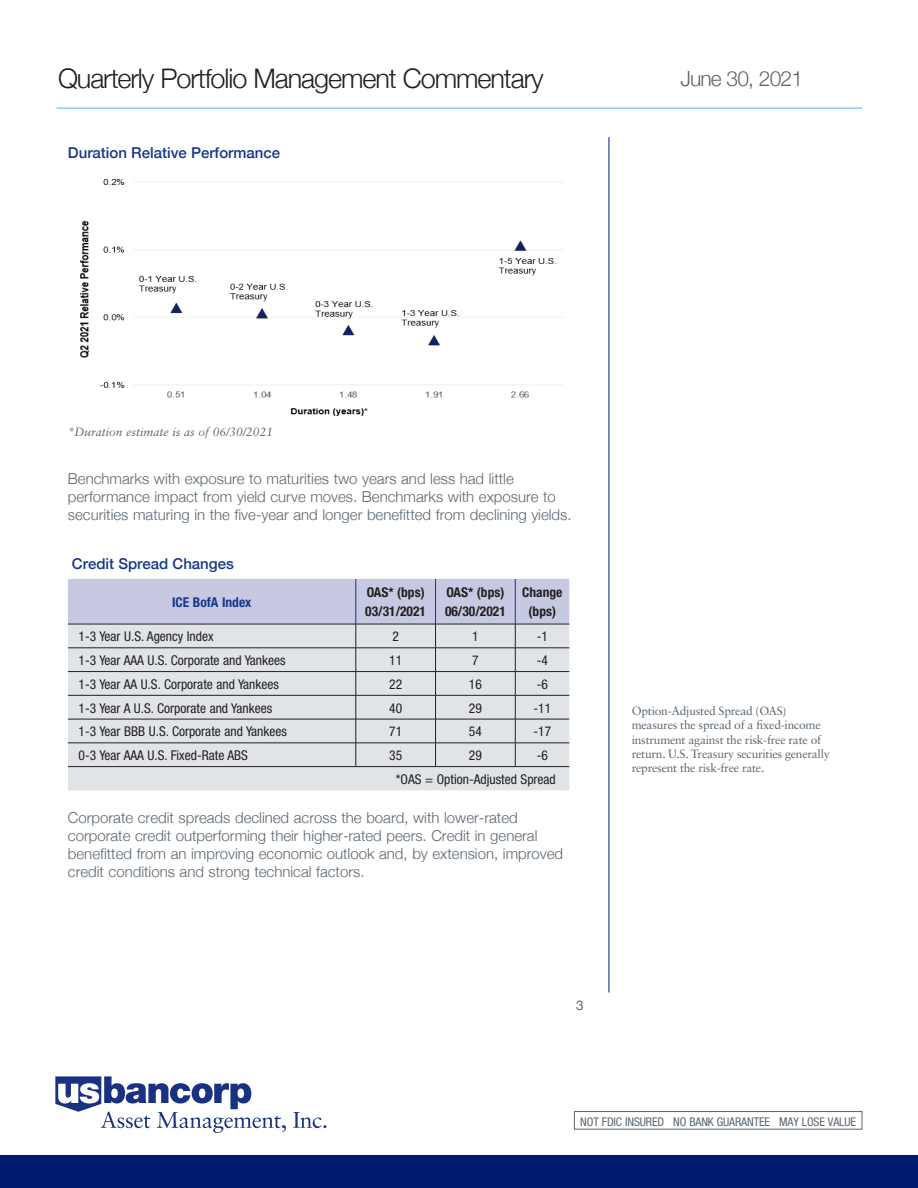
<style>
.page{position:relative;width:918px;height:1188px;background:#fff}
.page>*{position:absolute;margin:0;border:0;box-sizing:border-box;transform-origin:0 0}
.t1{font:300 27px "Helvetica Neue";letter-spacing:-.04em;color:#231f20}
.t2{font:300 21px "Helvetica Neue";letter-spacing:-.04em;color:#5a6670}
.t3{font:300 15px/18px "Helvetica Neue";color:#5a6670}
.t4{font:500 15px "Helvetica Neue";color:#153889}
.t5{font:condensed 13.5px "Helvetica Neue";color:#231f20}
.t6{font:700 condensed 13.5px "Helvetica Neue";color:#231f20}
.t7{font:700 condensed 13.5px "Helvetica Neue";color:#153889}
.t8{font:13.5px "Helvetica Neue";color:#5a6670}
.t9{font:12px/14.4px "Sabon LT Std";letter-spacing:-.02em;color:#5a6670}
.t10{font:condensed 12px "Helvetica Neue";letter-spacing:-.01em;color:#5a6670}
.t11{font:italic 12px "Sabon LT Std";color:#5a6670}
</style>
<div class="page">
<div style="left:574px;top:1111px;width:288px;height:19px;border:1px solid #5a6670"></div>
<svg style="left:55px;top:1076px;width:231px;height:57px"></svg>
<svg style="left:293px;top:1112px;width:33px;height:16px"></svg>
<div style="left:0;top:1155px;width:918px;height:33px;background:#001c70"></div>
<hr style="left:57px;top:107px;width:805px;height:2px;background:#53b3e8">
<img style="left:80px;top:179px;width:483px;height:237px">
<hr style="left:609px;top:137px;width:1px;height:856px;background:#001c70">
<div style="left:68px;top:767px;width:501px;height:23px;background:#e1e4e7"></div>
<svg style="left:68px;top:579px;width:501px;height:187px;background:#d3d5de"></svg>
<hr style="left:68px;top:766px;width:288px;height:1px;background:#231f20">
<hr style="left:356px;top:766px;width:80px;height:1px;background:#231f20">
<hr style="left:436px;top:766px;width:79px;height:1px;background:#231f20">
<hr style="left:515px;top:766px;width:54px;height:1px;background:#231f20">
<p class="t1" style="left:58px;top:61px;width:487px">Quarterly Portfolio Management Commentary</p>
<p class="t4" style="left:68px;top:140px;width:214px">Duration Relative Performance</p>
<p class="t2" style="left:680px;top:66px;width:124px">June 30, 2021</p>
<p class="t11" style="left:68px;top:425px;width:207px">*Duration estimate is as of 06/30/2021</p>
<p class="t3" style="left:68px;top:469px;width:505px">Benchmarks with exposure to maturities two years and less had little performance impact from yield curve moves. Benchmarks with exposure to securities maturing in the five-year and longer benefitted from declining yields.</p>
<p class="t4" style="left:72px;top:551px;width:163px">Credit Spread Changes</p>
<p class="t7" style="left:172px;top:594px;width:81px">ICE BofA Index</p>
<p class="t6" style="left:367px;top:584px;width:60px">OAS* (bps)</p>
<p class="t6" style="left:365px;top:603px;width:62px">03/31/2021</p>
<p class="t6" style="left:446px;top:584px;width:60px">OAS* (bps)</p>
<p class="t6" style="left:445px;top:603px;width:62px">06/30/2021</p>
<p class="t6" style="left:522px;top:584px;width:42px">Change</p>
<p class="t6" style="left:529px;top:603px;width:29px">(bps)</p>
<p class="t5" style="left:79px;top:629px;width:136px">1-3 Year U.S. Agency Index</p>
<p class="t5" style="left:392px;top:629px;width:8px">2</p>
<p class="t5" style="left:472px;top:629px;width:8px">1</p>
<p class="t5" style="left:537px;top:629px;width:13px">-1</p>
<p class="t5" style="left:79px;top:652px;width:209px">1-3 Year AAA U.S. Corporate and Yankees</p>
<p class="t5" style="left:389px;top:652px;width:14px">11</p>
<p class="t5" style="left:472px;top:652px;width:8px">7</p>
<p class="t5" style="left:537px;top:652px;width:13px">-4</p>
<p class="t5" style="left:79px;top:676px;width:202px">1-3 Year AA U.S. Corporate and Yankees</p>
<p class="t5" style="left:389px;top:676px;width:14px">22</p>
<p class="t5" style="left:469px;top:676px;width:14px">16</p>
<p class="t5" style="left:537px;top:676px;width:13px">-6</p>
<p class="t5" style="left:79px;top:700px;width:195px">1-3 Year A U.S. Corporate and Yankees</p>
<p class="t5" style="left:389px;top:700px;width:14px">40</p>
<p class="t5" style="left:469px;top:700px;width:14px">29</p>
<p class="t5" style="left:534px;top:700px;width:19px">-11</p>
<p class="t5" style="left:79px;top:724px;width:210px">1-3 Year BBB U.S. Corporate and Yankees</p>
<p class="t5" style="left:389px;top:724px;width:14px">71</p>
<p class="t5" style="left:469px;top:724px;width:14px">54</p>
<p class="t5" style="left:534px;top:724px;width:19px">-17</p>
<p class="t5" style="left:79px;top:747px;width:171px">0-3 Year AAA U.S. Fixed-Rate ABS</p>
<p class="t5" style="left:389px;top:747px;width:14px">35</p>
<p class="t5" style="left:469px;top:747px;width:14px">29</p>
<p class="t5" style="left:537px;top:747px;width:13px">-6</p>
<p class="t5" style="left:396px;top:771px;width:162px">*OAS = Option-Adjusted Spread</p>
<p class="t3" style="left:68px;top:808px;width:497px">Corporate credit spreads declined across the board, with lower-rated corporate credit outperforming their higher-rated peers. Credit in general benefitted from an improving economic outlook and, by extension, improved credit conditions and strong technical factors.</p>
<p class="t8" style="left:576px;top:997px;width:9px">3</p>
<p class="t9" style="left:632px;top:703px;width:200px">Option-Adjusted Spread (OAS) measures the spread of a fixed-income instrument against the risk-free rate of return. U.S. Treasury securities generally represent the risk-free rate.</p>
<p class="t10" style="left:580px;top:1114px;width:277px">NOT FDIC INSURED NO BANK GUARANTEE MAY LOSE VALUE</p>
</div>
